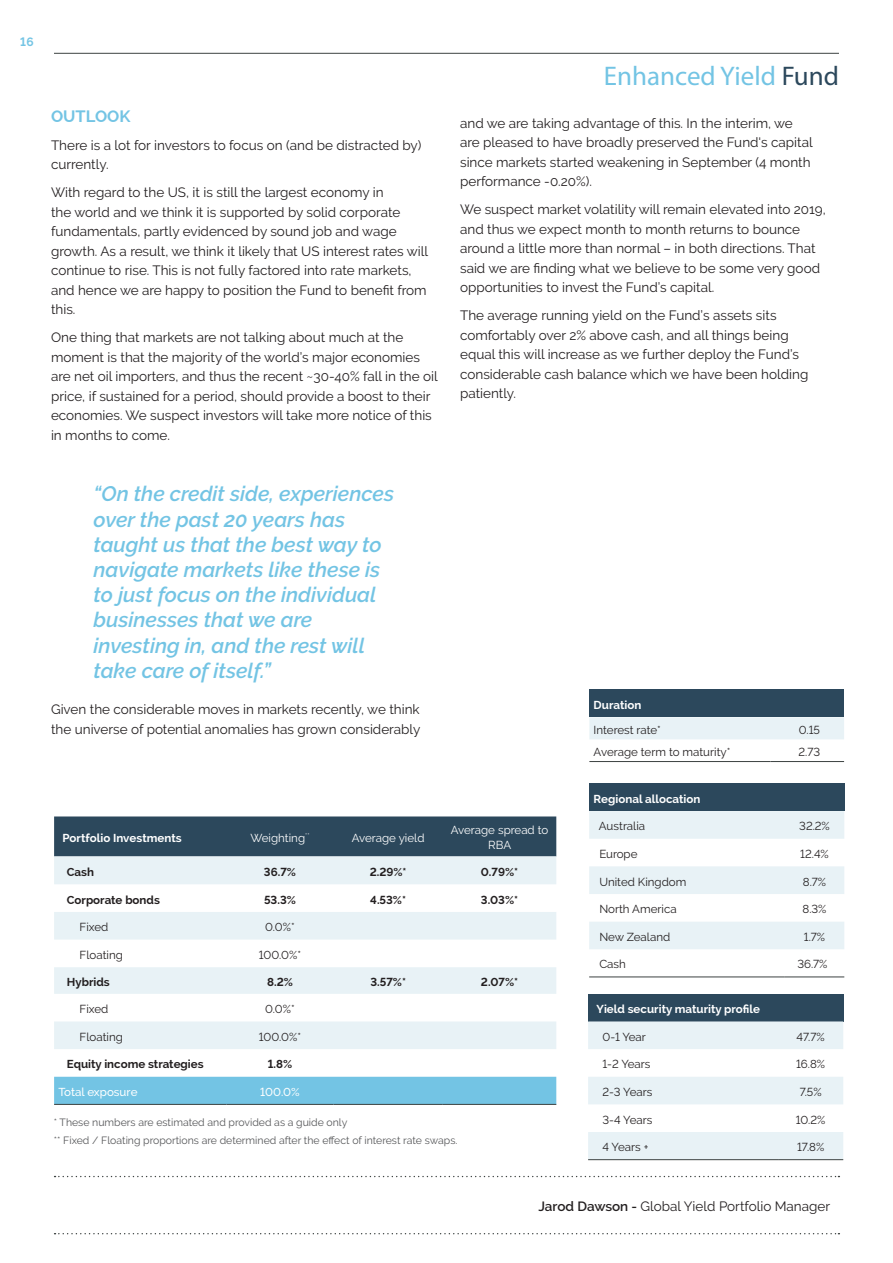
<style>
.page{position:relative;width:893px;height:1263px;background:#fff}
.page>*{position:absolute;margin:0;border:0;box-sizing:border-box;transform-origin:0 0}
.t1{font:27px "Myriad Pro";color:#73c4e4}
._2017_Body_Copy{font:italic 600 21px/25.2px "Raleway";color:#73c4e4}
._2017_Body_Copy-2{font:700 16.5px "Raleway";color:#73c4e4}
._2017_Body_Copy-3{font:13.5px/19.5px "Raleway";color:#231f20}
._2017_Body_Copy-4{font:700 12px "Raleway";color:#73c4e4}
._05_Table_content{font:11.55px "Raleway";color:#231f20}
.t2{font:700 11.55px "Raleway";color:#231f20}
.t3{font:700 11.55px "Raleway";color:#fff}
._05a_Table_date_-_Gi{font:11.55px "Raleway";color:#231f20}
.t4{font:11.55px/15px "Raleway";color:#fff;text-align:center}
.t5{font:500 11.55px "Raleway";color:#fff}
._2017_Footnotes{font:10.5px "Raleway";color:#57585a}
.s1{color:#2c485c}
.s2{font-weight:600}
</style>
<div class="page">
<hr style="left:54px;top:53px;width:785px;height:1px;background:#3c4241">
<div style="left:54px;top:816px;width:502px;height:40px;background:#2c485c"></div>
<svg style="left:54px;top:856px;width:502px;height:193px;fill:#e8f2f6"></svg>
<div style="left:54px;top:1077px;width:502px;height:27px;background:#73c4e4"></div>
<hr style="left:54px;top:1104px;width:172px;height:1px;background:#3c4241">
<hr style="left:226px;top:1104px;width:108px;height:1px;background:#3c4241">
<hr style="left:334px;top:1104px;width:109px;height:1px;background:#3c4241">
<hr style="left:443px;top:1104px;width:113px;height:1px;background:#3c4241">
<svg style="left:55px;top:1176px;width:784px;height:1px"></svg>
<svg style="left:55px;top:1233px;width:784px;height:1px"></svg>
<div style="left:589px;top:783px;width:255px;height:28px;background:#2c485c"></div>
<svg style="left:589px;top:811px;width:255px;height:138px"></svg>
<hr style="left:589px;top:976px;width:196px;height:1px;background:#3c4241">
<hr style="left:785px;top:976px;width:59px;height:1px;background:#3c4241">
<div style="left:589px;top:690px;width:255px;height:27px;background:#2c485c"></div>
<div style="left:589px;top:717px;width:255px;height:22px;background:#e8f2f6"></div>
<hr style="left:589px;top:761px;width:181px;height:1px;background:#3c4241">
<hr style="left:770px;top:761px;width:74px;height:1px;background:#3c4241">
<div style="left:588px;top:994px;width:255px;height:27px;background:#2c485c"></div>
<svg style="left:588px;top:1021px;width:255px;height:138px"></svg>
<hr style="left:588px;top:1159px;width:190px;height:1px;background:#3c4241">
<hr style="left:778px;top:1159px;width:65px;height:1px;background:#3c4241">
<p class="_2017_Body_Copy-4" style="left:20px;top:35px;width:15px">16</p>
<p class="_2017_Body_Copy-2" style="left:51px;top:106px;width:81px">OUTLOOK</p>
<p class="_2017_Body_Copy-3" style="left:51px;top:135px;width:372px">There is a lot for investors to focus on (and be distracted by) currently.</p>
<p class="_2017_Body_Copy-3" style="left:51px;top:182px;width:379px">With regard to the US, it is still the largest economy in<br>the world and we think it is supported by solid corporate fundamentals, partly evidenced by sound job and wage growth. As a result, we think it likely that US interest rates will continue to rise. This is not fully factored into rate markets, and hence we are happy to position the Fund to benefit from this.</p>
<p class="_2017_Body_Copy-3" style="left:51px;top:327px;width:388px">One thing that markets are not talking about much at the moment is that the majority of the world’s major economies are net oil importers, and thus the recent ~30-40% fall in the oil price, if sustained for a period, should provide a boost to their economies. We suspect investors will take more notice of this in months to come.</p>
<p class="t1" style="left:604px;top:59px;width:237px">Enhanced Yield <span class="s1">Fund</span></p>
<p class="_2017_Body_Copy-3" style="left:460px;top:113px;width:354px">and we are taking advantage of this. In the interim, we are pleased to have broadly preserved the Fund's capital since markets started weakening in September (4 month performance -0.20%).</p>
<p class="_2017_Body_Copy-3" style="left:460px;top:199px;width:367px">We suspect market volatility will remain elevated into 2019, and thus we expect month to month returns to bounce around a little more than normal – in both directions. That said we are finding what we believe to be some very good opportunities to invest the Fund’s capital.</p>
<p class="_2017_Body_Copy-3" style="left:460px;top:305px;width:350px">The average running yield on the Fund’s assets sits comfortably over 2% above cash, and all things being equal this will increase as we further deploy the Fund’s considerable cash balance which we have been holding patiently.</p>
<p class="_2017_Body_Copy" style="left:94px;top:481px;width:302px">“On the credit side, experiences over the past 20 years has taught us that the best way to navigate markets like these is to just focus on the individual businesses that we are investing in, and the rest will take care of itself.”</p>
<p class="_2017_Body_Copy-3" style="left:51px;top:700px;width:371px">Given the considerable moves in markets recently, we think the universe of potential anomalies has grown considerably</p>
<p class="t3" style="left:63px;top:831px;width:121px">Portfolio Investments</p>
<p class="t4" style="left:250px;top:830px;width:61px">Weighting<sup>**</sup></p>
<p class="t4" style="left:352px;top:830px;width:74px">Average yield</p>
<p class="t4" style="left:451px;top:823px;width:99px">Average spread to<br>RBA</p>
<p class="t2" style="left:67px;top:865px;width:29px">Cash</p>
<p class="t2" style="left:264px;top:865px;width:34px">36.7%</p>
<p class="t2" style="left:370px;top:865px;width:38px">2.29%*</p>
<p class="t2" style="left:481px;top:865px;width:39px">0.79%*</p>
<p class="t2" style="left:67px;top:893px;width:95px">Corporate bonds</p>
<p class="t2" style="left:264px;top:893px;width:33px">53.3%</p>
<p class="t2" style="left:370px;top:893px;width:37px">4.53%*</p>
<p class="t2" style="left:481px;top:893px;width:39px">3.03%*</p>
<p class="_05_Table_content" style="left:80px;top:920px;width:30px">Fixed</p>
<p class="_05_Table_content" style="left:265px;top:920px;width:31px">0.0%*</p>
<p class="_05_Table_content" style="left:80px;top:948px;width:45px">Floating</p>
<p class="_05_Table_content" style="left:259px;top:948px;width:44px">100.0%*</p>
<p class="t2" style="left:67px;top:975px;width:44px">Hybrids</p>
<p class="t2" style="left:267px;top:975px;width:27px">8.2%</p>
<p class="t2" style="left:370px;top:975px;width:37px">3.57%*</p>
<p class="t2" style="left:481px;top:975px;width:39px">2.07%*</p>
<p class="_05_Table_content" style="left:80px;top:1002px;width:30px">Fixed</p>
<p class="_05_Table_content" style="left:265px;top:1002px;width:31px">0.0%*</p>
<p class="_05_Table_content" style="left:80px;top:1030px;width:45px">Floating</p>
<p class="_05_Table_content" style="left:259px;top:1030px;width:44px">100.0%*</p>
<p class="t2" style="left:67px;top:1058px;width:138px">Equity income strategies</p>
<p class="t2" style="left:268px;top:1058px;width:26px">1.8%</p>
<p class="t5" style="left:58px;top:1085px;width:81px">Total exposure</p>
<p class="t5" style="left:260px;top:1085px;width:41px">100.0%</p>
<p class="_2017_Footnotes" style="left:54px;top:1116px;width:295px">* These numbers are estimated and provided as a guide only</p>
<p class="_2017_Footnotes" style="left:54px;top:1134px;width:405px">** Fixed / Floating proportions are determined after the effect of interest rate swaps.</p>
<p class="t3" style="left:594px;top:698px;width:49px">Duration</p>
<p class="_05_Table_content" style="left:594px;top:723px;width:69px">Interest rate*</p>
<p class="_05a_Table_date_-_Gi" style="left:799px;top:723px;width:23px">0.15</p>
<p class="_05_Table_content" style="left:594px;top:745px;width:138px">Average term to maturity*</p>
<p class="_05a_Table_date_-_Gi" style="left:798px;top:745px;width:23px">2.73</p>
<p class="t3" style="left:593px;top:792px;width:109px">Regional allocation</p>
<p class="_05_Table_content" style="left:599px;top:819px;width:48px">Australia</p>
<p class="_05a_Table_date_-_Gi" style="left:799px;top:819px;width:32px">32.2%</p>
<p class="_05_Table_content" style="left:599px;top:847px;width:40px">Europe</p>
<p class="_05a_Table_date_-_Gi" style="left:800px;top:847px;width:30px">12.4%</p>
<p class="_05_Table_content" style="left:599px;top:875px;width:89px">United Kingdom</p>
<p class="_05a_Table_date_-_Gi" style="left:803px;top:875px;width:25px">8.7%</p>
<p class="_05_Table_content" style="left:599px;top:902px;width:79px">North America</p>
<p class="_05a_Table_date_-_Gi" style="left:802px;top:902px;width:26px">8.3%</p>
<p class="_05_Table_content" style="left:599px;top:930px;width:72px">New Zealand</p>
<p class="_05a_Table_date_-_Gi" style="left:804px;top:930px;width:23px">1.7%</p>
<p class="_05_Table_content" style="left:599px;top:957px;width:28px">Cash</p>
<p class="_05a_Table_date_-_Gi" style="left:797px;top:957px;width:32px">36.7%</p>
<p class="t3" style="left:597px;top:1002px;width:165px">Yield security maturity profile</p>
<p class="_05_Table_content" style="left:602px;top:1030px;width:45px">0-1 Year</p>
<p class="_05a_Table_date_-_Gi" style="left:797px;top:1030px;width:30px">47.7%</p>
<p class="_05_Table_content" style="left:602px;top:1057px;width:50px">1-2 Years</p>
<p class="_05a_Table_date_-_Gi" style="left:796px;top:1057px;width:31px">16.8%</p>
<p class="_05_Table_content" style="left:602px;top:1085px;width:51px">2-3 Years</p>
<p class="_05a_Table_date_-_Gi" style="left:800px;top:1085px;width:23px">7.5%</p>
<p class="_05_Table_content" style="left:602px;top:1113px;width:51px">3-4 Years</p>
<p class="_05a_Table_date_-_Gi" style="left:796px;top:1113px;width:31px">10.2%</p>
<p class="_05_Table_content" style="left:602px;top:1140px;width:48px">4 Years +</p>
<p class="_05a_Table_date_-_Gi" style="left:797px;top:1140px;width:29px">17.8%</p>
<p class="_2017_Body_Copy-3" style="left:538px;top:1196px;width:293px"><span class="s2">Jarod Dawson -</span> Global Yield Portfolio Manager</p>
</div>
